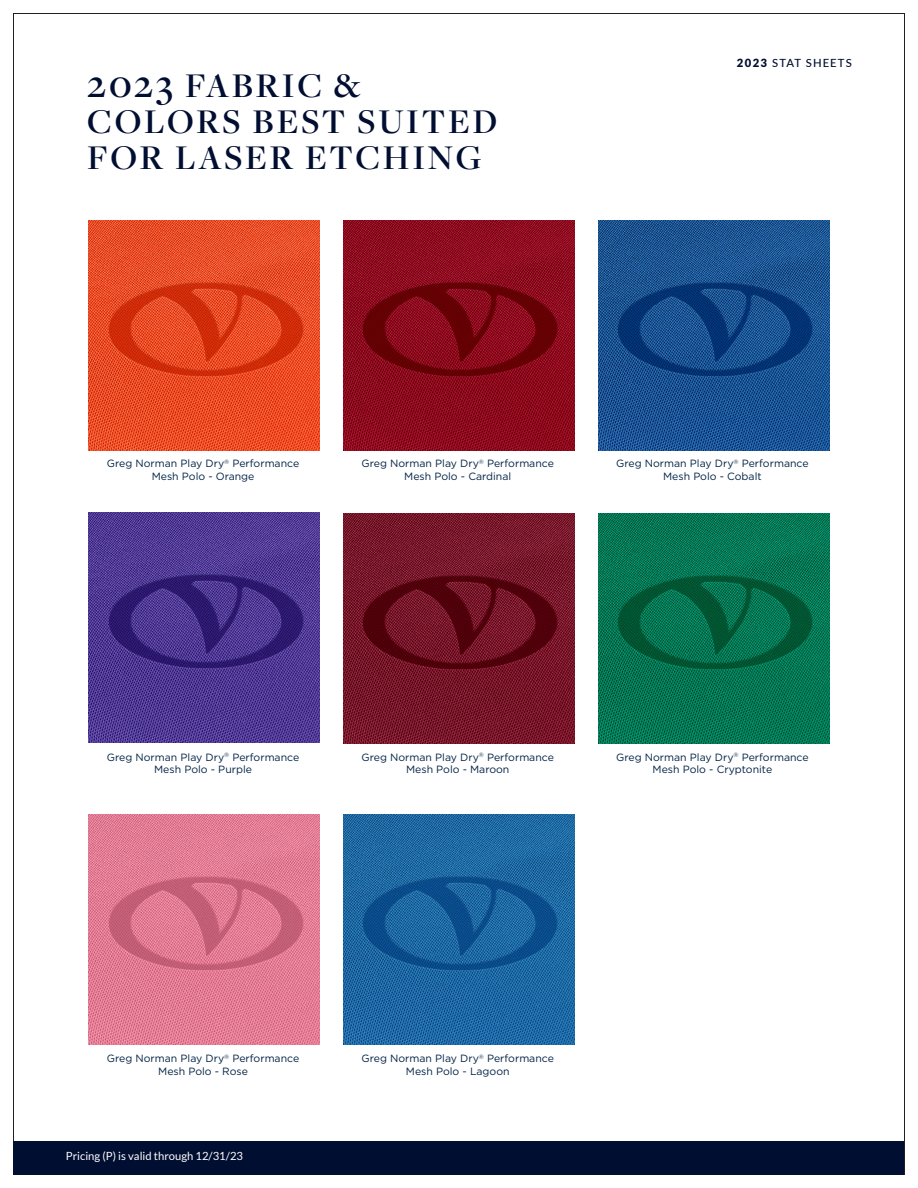
<style>
.page{position:relative;width:918px;height:1188px;background:#fff}
.page>*{position:absolute;margin:0;border:0;box-sizing:border-box;transform-origin:0 0}
.t1{font:600 36px/36px "Freight Disp Pro";letter-spacing:.075em;color:#000e31}
.t2{font:11.25px "Lato";color:#fff}
.t3{font:500 11.25px "Lato";letter-spacing:.095em;color:#000e31}
.t4{font:900 11.25px "Lato";color:#000e31}
.Copy_Under_Images{font:10.5px/12.6px "Gotham HTF";color:#002245;text-align:center}
.t5{font:10.5px "Lato";letter-spacing:.03em;color:#fff}
.s1{font-size:40.5px}
.s2{font-weight:900}
</style>
<div class="page">
<div style="left:14px;top:1141px;width:890px;height:33px;background:#000e31"></div>
<img style="left:89px;top:815px;width:231px;height:230px">
<img style="left:89px;top:512px;width:231px;height:230px">
<img style="left:89px;top:220px;width:231px;height:230px">
<img style="left:598px;top:514px;width:231px;height:230px">
<img style="left:598px;top:220px;width:231px;height:230px">
<img style="left:343px;top:815px;width:231px;height:230px">
<img style="left:343px;top:514px;width:231px;height:230px">
<img style="left:343px;top:220px;width:231px;height:230px">
<p class="t1" style="left:87px;top:66px;width:411px"><span class="s1">2023</span> FABRIC &amp;<br>COLORS BEST SUITED<br>FOR LASER ETCHING</p>
<p class="t3" style="left:737px;top:55px;width:117px"><span class="s2">2023</span> STAT SHEETS</p>
<p class="t4" style="left:760px;top:57px;width:8px">2</p>
<p class="Copy_Under_Images" style="left:107px;top:457px;width:194px">Greg Norman Play Dry<sup>®</sup> Performance<br>Mesh Polo - Orange</p>
<p class="Copy_Under_Images" style="left:362px;top:457px;width:194px">Greg Norman Play Dry<sup>®</sup> Performance<br>Mesh Polo - Cardinal</p>
<p class="Copy_Under_Images" style="left:616px;top:457px;width:194px">Greg Norman Play Dry<sup>®</sup> Performance<br>Mesh Polo - Cobalt</p>
<p class="Copy_Under_Images" style="left:107px;top:751px;width:194px">Greg Norman Play Dry<sup>®</sup> Performance<br>Mesh Polo - Purple</p>
<p class="Copy_Under_Images" style="left:362px;top:751px;width:194px">Greg Norman Play Dry<sup>®</sup> Performance<br>Mesh Polo - Maroon</p>
<p class="Copy_Under_Images" style="left:616px;top:751px;width:194px">Greg Norman Play Dry<sup>®</sup> Performance<br>Mesh Polo - Cryptonite</p>
<p class="Copy_Under_Images" style="left:107px;top:1052px;width:194px">Greg Norman Play Dry<sup>®</sup> Performance<br>Mesh Polo - Rose</p>
<p class="t2" style="left:66px;top:1150px;width:179px">Pricing (P) is valid through 12/31/23</p>
<p class="t5" style="left:71px;top:1152px;width:182px">Net pricing is valid through 12/31/22</p>
<p class="Copy_Under_Images" style="left:362px;top:1052px;width:194px">Greg Norman Play Dry<sup>®</sup> Performance<br>Mesh Polo - Lagoon</p>
</div>
